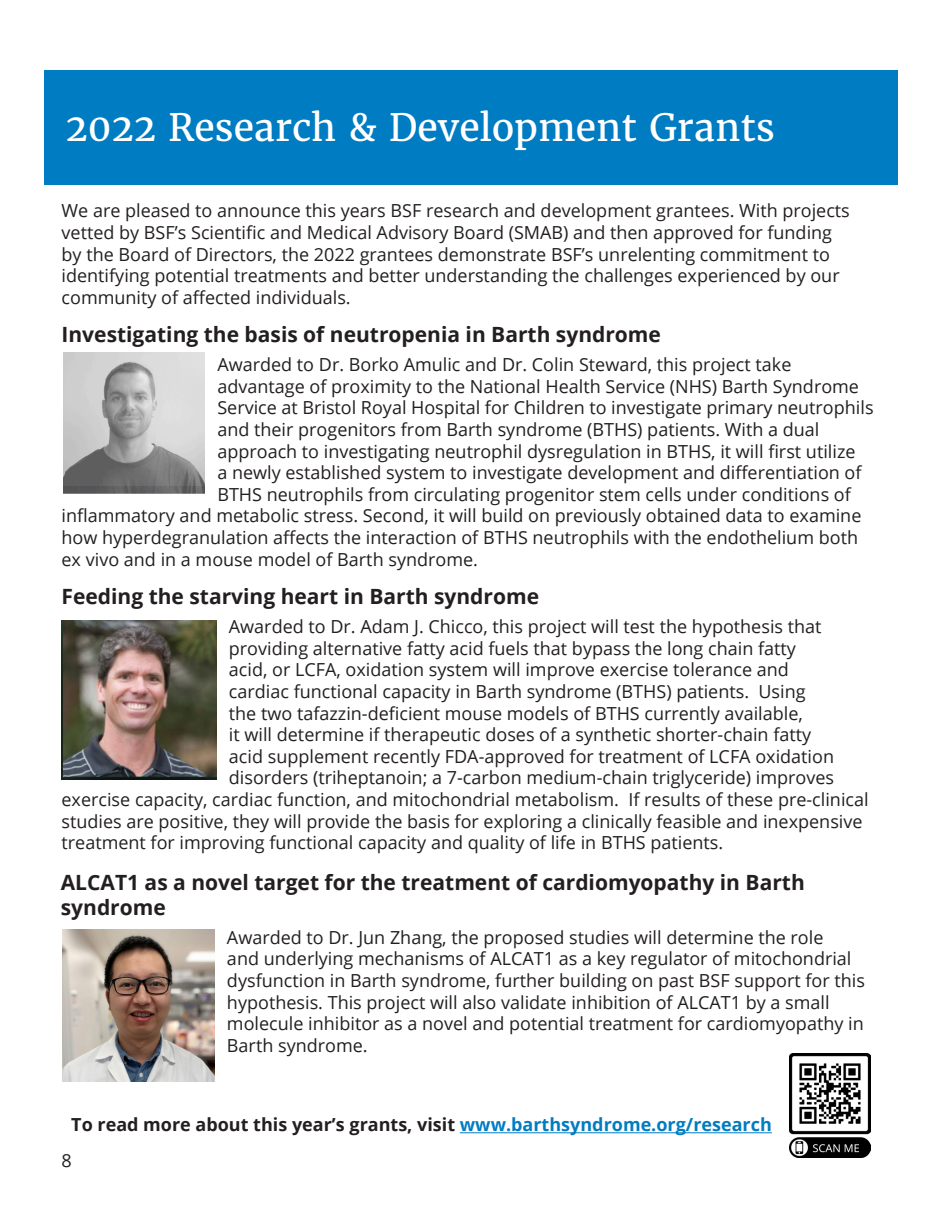
<style>
.page{position:relative;width:945px;height:1215px;background:#fff}
.page>*{position:absolute;margin:0;border:0;box-sizing:border-box;transform-origin:0 0}
.t1{font:37.5px "Merriweather";color:#fff}
.t2{font:700 21px/25.2px "Open Sans";color:#231f20}
.t3{font:18px/21.6px "Open Sans";color:#231f20}
.t4{font:700 18px "Open Sans";color:#231f20}
.s1{color:#007cc2}
</style>
<div class="page">
<div style="left:44px;top:70px;width:854px;height:115px;background:#007cc2"></div>
<img style="left:64px;top:352px;width:141px;height:141px">
<img style="left:61px;top:621px;width:155px;height:159px">
<img style="left:63px;top:930px;width:151px;height:152px">
<hr style="left:460px;top:1132px;width:312px;height:1px;background:#007cc2">
<img style="left:790px;top:1053px;width:80px;height:105px">
<h1 class="t1" style="left:65px;top:104px;width:711px">2022 Research &amp; Development Grants</h1>
<p class="t3" style="left:62px;top:200px;width:790px">We are pleased to announce this years BSF research and development grantees. With projects vetted by BSF’s Scientific and Medical Advisory Board (SMAB) and then approved for funding by the Board of Directors, the 2022 grantees demonstrate BSF’s unrelenting commitment to identifying potential treatments and better understanding the challenges experienced by our community of affected individuals.</p>
<p class="t2" style="left:62px;top:321px;width:601px">Investigating the basis of neutropenia in Barth syndrome</p>
<p class="t3" style="left:217px;top:353px;width:576px">Awarded to Dr. Borko Amulic and Dr. Colin Steward, this project take</p>
<p class="t3" style="left:217px;top:375px;width:643px">advantage of proximity to the National Health Service (NHS) Barth Syndrome</p>
<p class="t3" style="left:217px;top:397px;width:658px">Service at Bristol Royal Hospital for Children to investigate primary neutrophils</p>
<p class="t3" style="left:217px;top:418px;width:604px">and their progenitors from Barth syndrome (BTHS) patients. With a dual</p>
<p class="t3" style="left:217px;top:440px;width:640px">approach to investigating neutrophil dysregulation in BTHS, it will first utilize</p>
<p class="t3" style="left:217px;top:461px;width:646px">a newly established system to investigate development and differentiation of</p>
<p class="t3" style="left:217px;top:483px;width:635px">BTHS neutrophils from circulating progenitor stem cells under conditions of</p>
<p class="t3" style="left:62px;top:505px;width:801px">inflammatory and metabolic stress. Second, it will build on previously obtained data to examine</p>
<p class="t3" style="left:62px;top:526px;width:798px">how hyperdegranulation affects the interaction of BTHS neutrophils with the endothelium both</p>
<p class="t3" style="left:62px;top:548px;width:418px">ex vivo and in a mouse model of Barth syndrome.</p>
<p class="t2" style="left:62px;top:583px;width:479px">Feeding the starving heart in Barth syndrome</p>
<p class="t3" style="left:229px;top:615px;width:594px">Awarded to Dr. Adam J. Chicco, this project will test the hypothesis that</p>
<p class="t3" style="left:229px;top:637px;width:569px">providing alternative fatty acid fuels that bypass the long chain fatty</p>
<p class="t3" style="left:229px;top:659px;width:562px">acid, or LCFA, oxidation system will improve exercise tolerance and</p>
<p class="t3" style="left:229px;top:680px;width:578px">cardiac functional capacity in Barth syndrome (BTHS) patients. Using</p>
<p class="t3" style="left:229px;top:702px;width:575px">the two tafazzin-deficient mouse models of BTHS currently available,</p>
<p class="t3" style="left:229px;top:723px;width:584px">it will determine if therapeutic doses of a synthetic shorter-chain fatty</p>
<p class="t3" style="left:229px;top:745px;width:607px">acid supplement recently FDA-approved for treatment of LCFA oxidation</p>
<p class="t3" style="left:229px;top:767px;width:607px">disorders (triheptanoin; a 7-carbon medium-chain triglyceride) improves</p>
<p class="t3" style="left:62px;top:788px;width:809px">exercise capacity, cardiac function, and mitochondrial metabolism. If results of these pre-clinical</p>
<p class="t3" style="left:62px;top:810px;width:803px">studies are positive, they will provide the basis for exploring a clinically feasible and inexpensive</p>
<p class="t3" style="left:62px;top:831px;width:663px">treatment for improving functional capacity and quality of life in BTHS patients.</p>
<p class="t2" style="left:61px;top:869px;width:745px">ALCAT1 as a novel target for the treatment of cardiomyopathy in Barth syndrome</p>
<p class="t3" style="left:227px;top:926px;width:639px">Awarded to Dr. Jun Zhang, the proposed studies will determine the role<br>and underlying mechanisms of ALCAT1 as a key regulator of mitochondrial dysfunction in Barth syndrome, further building on past BSF support for this hypothesis. This project will also validate inhibition of ALCAT1 by a small molecule inhibitor as a novel and potential treatment for cardiomyopathy in Barth syndrome.</p>
<p class="t4" style="left:71px;top:1112px;width:702px">To read more about this year’s grants, visit <span class="s1">www.barthsyndrome.org/research</span></p>
<p class="t3" style="left:62px;top:1149px;width:12px">8</p>
</div>
